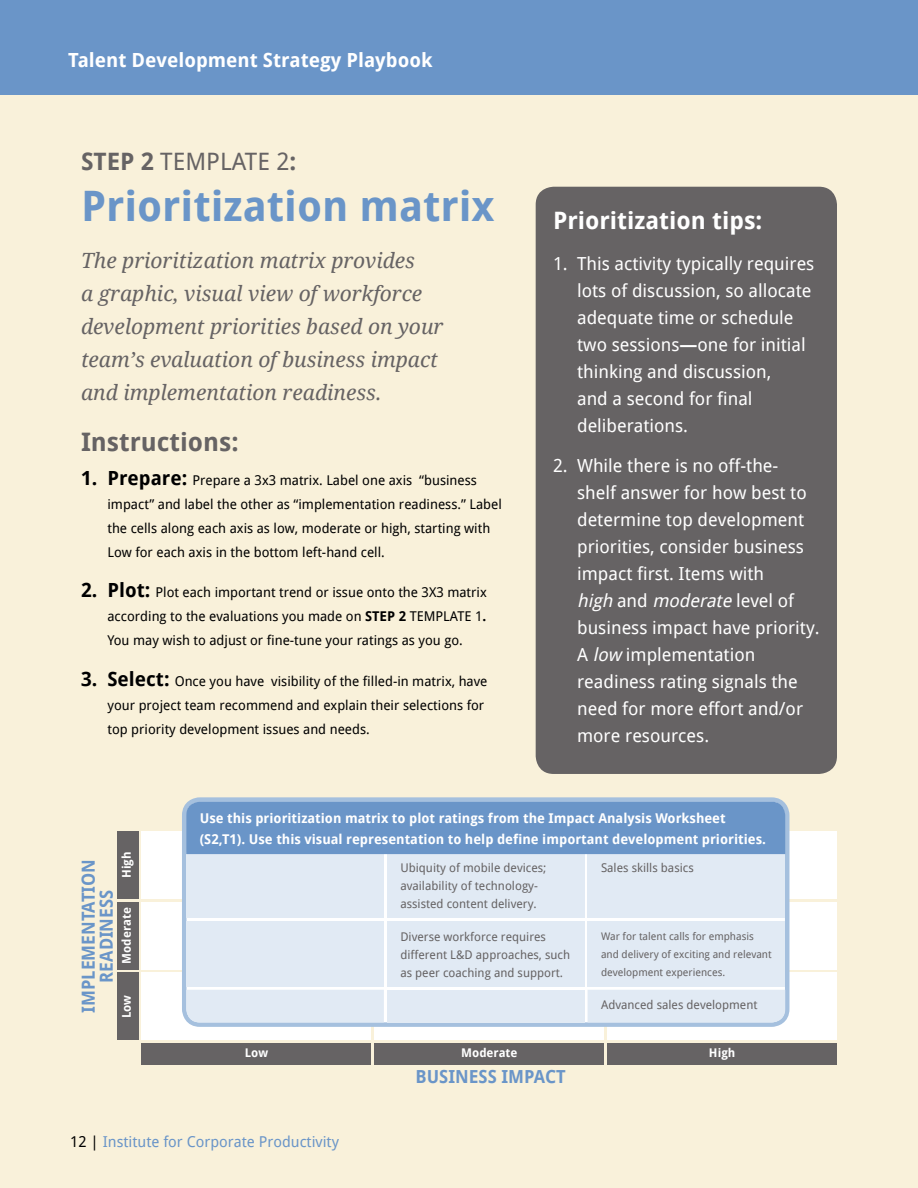
<style>
.page{position:relative;width:918px;height:1188px;background:#f9f1da}
.page>*{position:absolute;margin:0;border:0;box-sizing:border-box;transform-origin:0 0}
.t1{font:700 42px "Droid Sans";color:#6a95c8}
.t2{font:700 25.5px "Droid Sans";color:#666364}
.t3{font:700 24px "Droid Sans";color:#fff}
.t4{font:24px "Droid Sans";color:#666364}
.t5{font:italic 21px/33px "Droid Serif";color:#666364}
.t6{font:700 19.5px "Droid Sans";color:#fff}
.t7{font:18px/27px "Droid Sans";color:#fff}
.t8{font:700 18px/18px "Droid Sans";color:#6a95c8;text-align:center}
.t9{font:15px "Droid Sans";color:#6a95c8}
.t10{font:13.5px/24px "Droid Sans";color:#000}
.t11{font:700 13.5px/21px "Droid Sans";color:#fff}
.t12{font:12px/18px "Droid Sans";color:#666364}
.t13{font:700 12px "Droid Sans";color:#fff}
.t14{font:10.5px/18px "Droid Sans";color:#666364}
.s1{font-weight:700}
.s2{font-weight:700;font-size:19.5px}
.s3{font-style:italic}
.s4{color:#000}
</style>
<div class="page">
<div style="left:0;top:0;width:918px;height:94px;background:#6a95c8"></div>
<div style="left:536px;top:187px;width:301px;height:587px;background:#666364;border-radius:18px"></div>
<div style="left:142px;top:1044px;width:229px;height:21px;background:#666364"></div>
<div style="left:142px;top:831px;width:229px;height:67px;background:#fff"></div>
<div style="left:142px;top:902px;width:229px;height:67px;background:#fff"></div>
<div style="left:142px;top:973px;width:229px;height:67px;background:#fff"></div>
<div style="left:375px;top:1044px;width:229px;height:21px;background:#666364"></div>
<div style="left:375px;top:973px;width:229px;height:67px;background:#fff"></div>
<div style="left:608px;top:1044px;width:229px;height:21px;background:#666364"></div>
<div style="left:608px;top:831px;width:229px;height:67px;background:#fff"></div>
<div style="left:608px;top:902px;width:229px;height:67px;background:#fff"></div>
<div style="left:608px;top:973px;width:229px;height:67px;background:#fff"></div>
<div style="left:117px;top:973px;width:21px;height:67px;background:#666364"></div>
<div style="left:117px;top:902px;width:21px;height:67px;background:#666364"></div>
<div style="left:117px;top:831px;width:21px;height:67px;background:#666364"></div>
<div style="left:184px;top:800px;width:603px;height:225px;background:#fff;border-radius:16px"></div>
<div style="left:182px;top:797px;width:607px;height:230px;border:4px solid #a5c0de;border-radius:16px"></div>
<div style="left:186px;top:853px;width:198px;height:65px;background:#e1eaf4"></div>
<div style="left:186px;top:921px;width:198px;height:66px;background:#e1eaf4"></div>
<div style="left:186px;top:990px;width:198px;height:33px;background:#e1eaf4"></div>
<div style="left:387px;top:853px;width:198px;height:65px;background:#e1eaf4"></div>
<div style="left:387px;top:921px;width:198px;height:66px;background:#e1eaf4"></div>
<div style="left:387px;top:990px;width:198px;height:33px;background:#e1eaf4"></div>
<div style="left:588px;top:853px;width:197px;height:65px;background:#e1eaf4"></div>
<div style="left:588px;top:921px;width:197px;height:66px;background:#e1eaf4"></div>
<div style="left:588px;top:990px;width:197px;height:33px;background:#e1eaf4"></div>
<div style="left:186px;top:802px;width:599px;height:52px;background:#6a95c8"></div>
<h3 class="t6" style="left:68px;top:46px;width:366px">Talent Development Strategy Playbook</h3>
<h3 class="t4" style="left:81px;top:144px;width:217px"><span class="s1">STEP 2</span> TEMPLATE 2<span class="s1">:</span></h3>
<h1 class="t1" style="left:81px;top:176px;width:415px">Prioritization matrix</h1>
<h3 class="t5" style="left:81px;top:244px;width:364px">The prioritization matrix provides<br>a graphic, visual view of workforce development priorities based on your team’s evaluation of business impact and implementation readiness.</h3>
<h2 class="t2" style="left:81px;top:424px;width:159px">Instructions:</h2>
<p class="t10" style="left:107px;top:467px;width:396px;text-indent:-26px"><span class="s2">1. Prepare:</span> Prepare a 3x3 matrix. Label one axis “business impact” and label the other as “implementation readiness.” Label the cells along each axis as low, moderate or high, starting with Low for each axis in the bottom left-hand cell.</p>
<p class="t10" style="left:107px;top:580px;width:381px;text-align:justify;text-indent:-26px"><span class="s2">2. Plot:</span> Plot each important trend or issue onto the 3X3 matrix according to the evaluations you made on <span class="s1">STEP 2</span> TEMPLATE 1<span class="s1">.<br></span>You may wish to adjust or fine-tune your ratings as you go.</p>
<p class="t10" style="left:107px;top:668px;width:382px;text-indent:-26px"><span class="s2">3. Select:</span> Once you have visibility of the filled-in matrix, have your project team recommend and explain their selections for top priority development issues and needs.</p>
<h3 class="t3" style="left:553px;top:204px;width:211px">Prioritization tips:</h3>
<h3 class="t7" style="left:577px;top:249px;width:239px;text-indent:-24px">1. This activity typically requires lots of discussion, so allocate adequate time or schedule two sessions<span class="s1">—</span>one for initial thinking and discussion,<br>and a second for final deliberations.</h3>
<p class="t7" style="left:577px;top:452px;width:244px;text-indent:-24px">2. While there is no off-the&shy;shelf answer for how best to determine top development priorities, consider business impact first. Items with<br><span class="s3">high</span> a n d <span class="s3">moderate</span> l e v e l o f business impact have priority.<br>A <span class="s3">low</span> implementation readiness rating signals the need for more effort and/or more resources.</p>
<h3 class="t8" style="left:79px;top:1013px;width:155px;rotate:-90deg">IMPLEMENTATION<br>READINESS</h3>
<p class="t11" style="left:200px;top:807px;width:568px">Use this prioritization matrix to plot ratings from the Impact Analysis Worksheet (S2,T1). Use this visual representation to help define important development priorities.</p>
<p class="t13" style="left:118px;top:878px;width:28px;rotate:-90deg">High</p>
<p class="t12" style="left:400px;top:859px;width:148px">Ubiquity of mobile devices; availability of technology&shy;assisted content delivery.</p>
<p class="t12" style="left:400px;top:927px;width:171px">Diverse workforce requires different L&amp;D approaches, such as peer coaching and support.</p>
<p class="t13" style="left:118px;top:964px;width:58px;rotate:-90deg">Moderate</p>
<p class="t13" style="left:118px;top:1018px;width:25px;rotate:-90deg">Low</p>
<p class="t12" style="left:601px;top:859px;width:94px">Sales skills basics</p>
<p class="t14" style="left:601px;top:927px;width:172px">War for talent calls for emphasis and delivery of exciting and relevant development experiences.</p>
<p class="t12" style="left:601px;top:996px;width:158px">Advanced sales development</p>
<p class="t13" style="left:245px;top:1044px;width:25px">Low</p>
<p class="t13" style="left:461px;top:1044px;width:58px">Moderate</p>
<p class="t13" style="left:709px;top:1044px;width:28px">High</p>
<h3 class="t8" style="left:415px;top:1067px;width:152px">BUSINESS IMPACT</h3>
<p class="t9" style="left:70px;top:1131px;width:270px"><span class="s4">12 |</span> Institute for Corporate Productivity</p>
</div>
